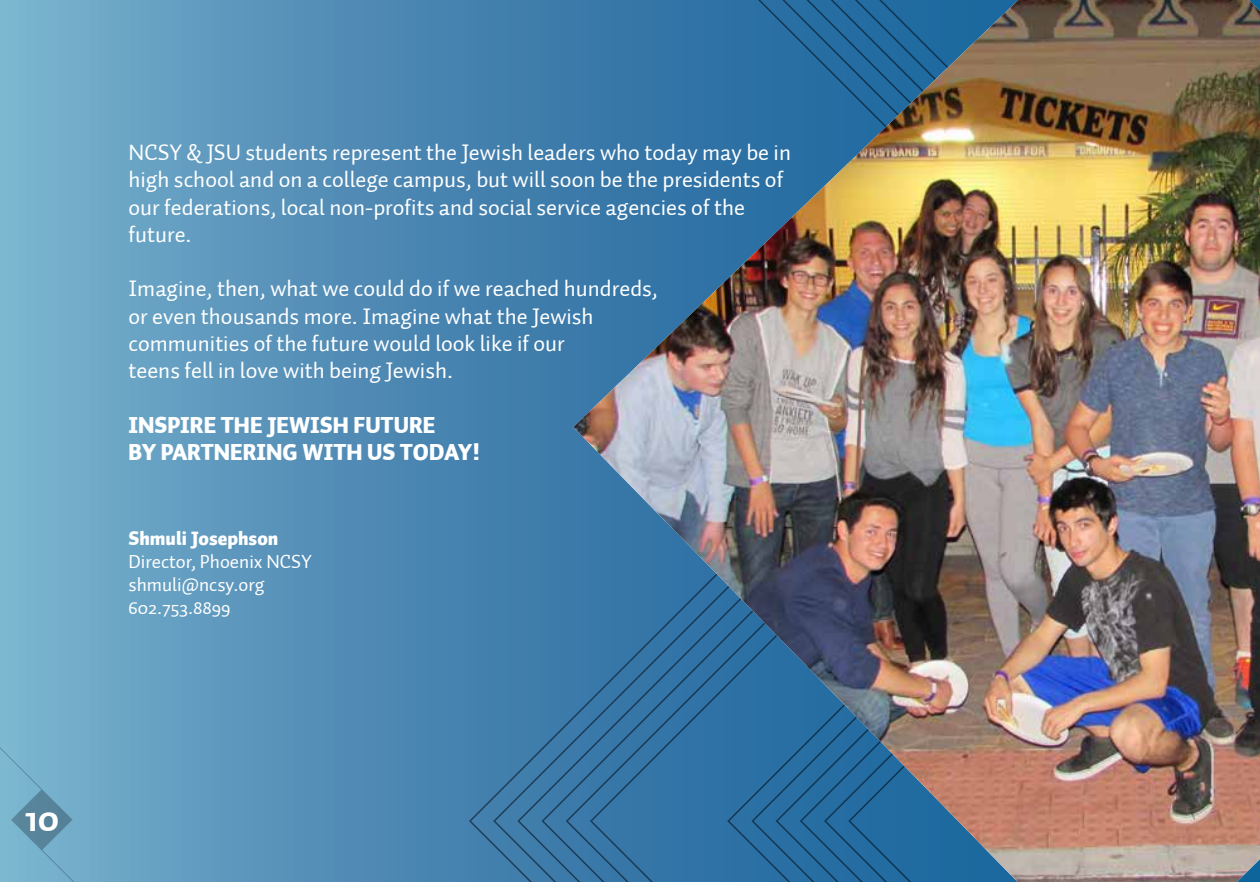
<style>
.page{position:relative;width:1260px;height:882px;background:#fff}
.page>*{position:absolute;margin:0;border:0;box-sizing:border-box;transform-origin:0 0}
.t1{font:700 38.5px "Auto 1";color:#fff}
.t2{font:22.75px/27.3px "Auto 1";color:#fff}
.t3{font:900 22.75px/27.3px "Auto 1";color:#fff}
.t4{font:19.25px/23.1px "Auto 1";color:#fff}
.t5{font:900 19.25px "Auto 1";color:#fff}
</style>
<div class="page">
<svg style="left:0;top:0;width:466px;height:882px;background:#5e98bd"></svg>
<div style="left:466px;top:0;width:24px;height:882px;background:#4380ae"></div>
<div style="left:490px;top:0;width:25px;height:882px;background:#417fad"></div>
<div style="left:515px;top:0;width:24px;height:882px;background:#407eac"></div>
<div style="left:539px;top:0;width:24px;height:882px;background:#3d7bab"></div>
<img style="left:573px;top:0;width:687px;height:882px">
<svg style="left:0;top:739px;width:92px;height:143px;background:#71a9c4"></svg>
<p class="t2" style="left:129px;top:139px;width:664px">NCSY &amp; JSU students represent the Jewish leaders who today may be in high school and on a college campus, but will soon be the presidents of our federations, local non-profits and social service agencies of the future.</p>
<p class="t2" style="left:129px;top:276px;width:531px">Imagine, then, what we could do if we reached hundreds, or even thousands more. Imagine what the Jewish communities of the future would look like if our<br>teens fell in love with being Jewish.</p>
<p class="t3" style="left:129px;top:412px;width:353px">INSPIRE THE JEWISH FUTURE<br>BY PARTNERING WITH US TODAY!</p>
<p class="t5" style="left:129px;top:525px;width:151px">Shmuli Josephson</p>
<p class="t4" style="left:129px;top:550px;width:185px">Director, Phoenix NCSY shmuli@ncsy.org<br>602.753.8899</p>
<h1 class="t1" style="left:25px;top:793px;width:36px">10</h1>
</div>
